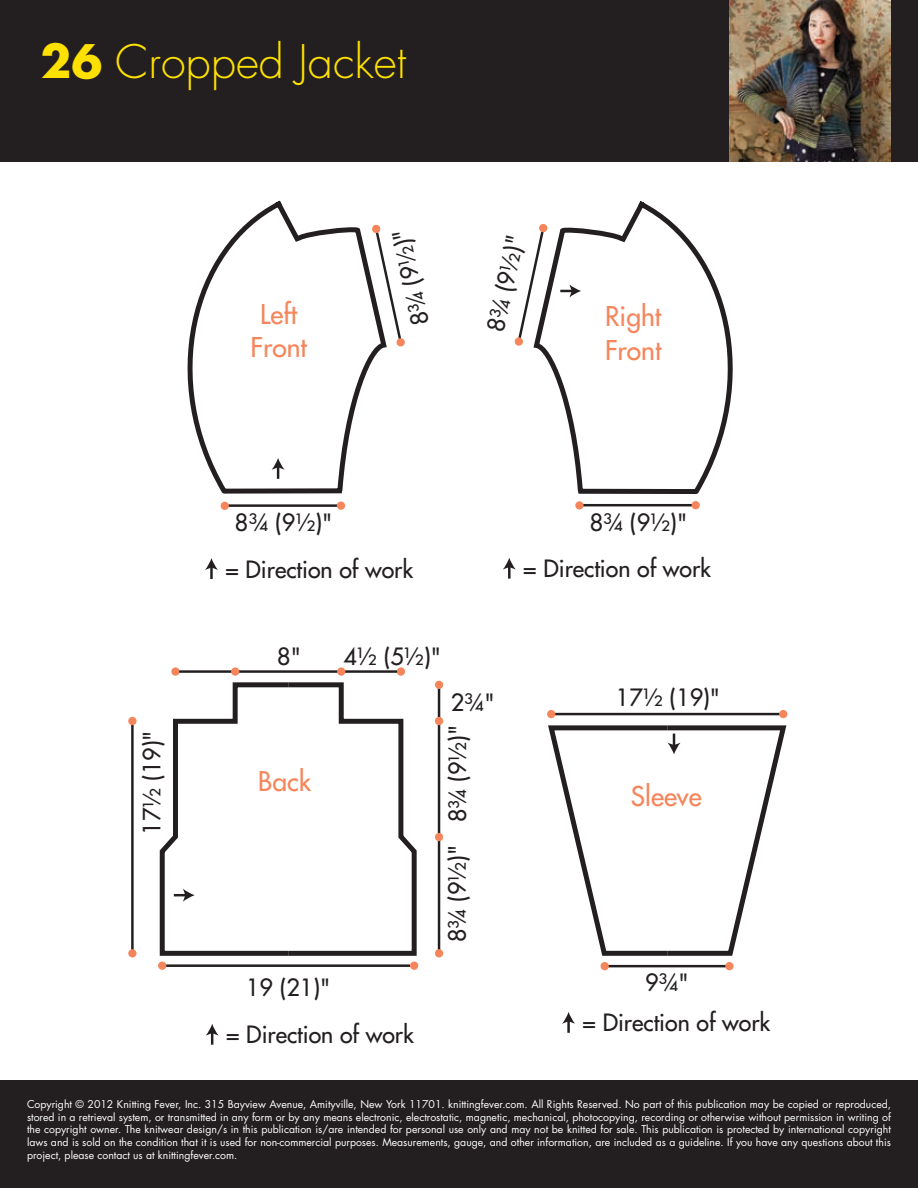
<style>
.page{position:relative;width:918px;height:1188px;background:#fff}
.page>*{position:absolute;margin:0;border:0;box-sizing:border-box;transform-origin:0 0}
.t1{font:300 45px "Futura Std";color:#fee100}
.t2{font:500 26.55px/33.2px "Futura Std";color:#f5865c;text-align:center}
.t3{font:500 23.25px/46.8px "Futura Std";color:#231f20}
.t4{font:10.5px/12.6px "Futura Std";color:#fff;text-align:justify}
.s1{font-weight:700}
</style>
<div class="page">
<svg style="left:205px;top:558px;width:13px;height:21px"></svg>
<svg style="left:187px;top:200px;width:200px;height:294px"></svg>
<hr style="left:227px;top:504px;width:111px;height:3px;background:#231f20">
<div style="left:221px;top:502px;width:8px;height:8px;background:#f5865c;border-radius:50%"></div>
<div style="left:337px;top:501px;width:8px;height:9px;background:#f5865c;border-radius:50%"></div>
<svg style="left:372px;top:224px;width:33px;height:123px"></svg>
<svg style="left:503px;top:558px;width:13px;height:21px"></svg>
<svg style="left:533px;top:201px;width:200px;height:293px"></svg>
<hr style="left:582px;top:504px;width:111px;height:2px;background:#231f20">
<div style="left:575px;top:501px;width:9px;height:9px;background:#f5865c;border-radius:50%"></div>
<div style="left:692px;top:501px;width:8px;height:8px;background:#f5865c;border-radius:50%"></div>
<svg style="left:514px;top:224px;width:34px;height:122px"></svg>
<hr style="left:131px;top:722px;width:3px;height:228px;background:#231f20">
<div style="left:128px;top:949px;width:9px;height:8px;background:#f5865c;border-radius:50%"></div>
<div style="left:128px;top:717px;width:9px;height:8px;background:#f5865c;border-radius:50%"></div>
<hr style="left:438px;top:686px;width:2px;height:265px;background:#231f20">
<div style="left:435px;top:681px;width:8px;height:8px;background:#f5865c;border-radius:50%"></div>
<div style="left:435px;top:717px;width:8px;height:8px;background:#f5865c;border-radius:50%"></div>
<div style="left:435px;top:833px;width:8px;height:8px;background:#f5865c;border-radius:50%"></div>
<div style="left:435px;top:949px;width:8px;height:8px;background:#f5865c;border-radius:50%"></div>
<div style="left:171px;top:667px;width:9px;height:9px;background:#f5865c;border-radius:50%"></div>
<div style="left:397px;top:667px;width:8px;height:9px;background:#f5865c;border-radius:50%"></div>
<hr style="left:179px;top:670px;width:218px;height:3px;background:#231f20">
<div style="left:337px;top:667px;width:8px;height:9px;background:#f5865c;border-radius:50%"></div>
<div style="left:231px;top:667px;width:8px;height:9px;background:#f5865c;border-radius:50%"></div>
<hr style="left:165px;top:964px;width:245px;height:3px;background:#231f20">
<div style="left:158px;top:962px;width:8px;height:8px;background:#f5865c;border-radius:50%"></div>
<div style="left:410px;top:962px;width:8px;height:8px;background:#f5865c;border-radius:50%"></div>
<svg style="left:206px;top:1024px;width:13px;height:21px"></svg>
<svg style="left:159px;top:682px;width:258px;height:274px"></svg>
<svg style="left:562px;top:1012px;width:13px;height:21px"></svg>
<hr style="left:605px;top:965px;width:121px;height:2px;background:#231f20">
<div style="left:601px;top:962px;width:8px;height:8px;background:#f5865c;border-radius:50%"></div>
<div style="left:725px;top:962px;width:9px;height:8px;background:#f5865c;border-radius:50%"></div>
<hr style="left:554px;top:713px;width:227px;height:2px;background:#231f20">
<div style="left:547px;top:710px;width:8px;height:8px;background:#f5865c;border-radius:50%"></div>
<div style="left:779px;top:710px;width:8px;height:8px;background:#f5865c;border-radius:50%"></div>
<svg style="left:548px;top:725px;width:239px;height:231px"></svg>
<div style="left:0;top:0;width:918px;height:162px;background:#231f20"></div>
<img style="left:729px;top:0;width:162px;height:162px">
<div style="left:0;top:1080px;width:918px;height:108px;background:#231f20"></div>
<h1 class="t1" style="left:40px;top:34px;width:367px"><span class="s1">26</span> Cropped Jacket</h1>
<h2 class="t2" style="left:251px;top:298px;width:58px">Left<br>Front</h2>
<h3 class="t3" style="left:398px;top:330px;width:99px;rotate:-102deg">8¾ (9½)"</h3>
<h3 class="t3" style="left:473px;top:326px;width:99px;rotate:-78deg">8¾ (9½)"</h3>
<h2 class="t2" style="left:605px;top:300px;width:58px;text-align:left">Right<br>Front</h2>
<h3 class="t3" style="left:129px;top:835px;width:106px;rotate:-90deg">17½ (19)"</h3>
<h3 class="t3" style="left:235px;top:499px;width:99px">8¾ (9½)"</h3>
<h3 class="t3" style="left:225px;top:546px;width:189px">= Direction of work</h3>
<h3 class="t3" style="left:277px;top:633px;width:25px">8"</h3>
<h3 class="t3" style="left:344px;top:633px;width:99px">4½ (5½)"</h3>
<h2 class="t2" style="left:258px;top:764px;width:54px">Back</h2>
<h3 class="t3" style="left:451px;top:679px;width:45px">2¾"</h3>
<h3 class="t3" style="left:434px;top:822px;width:99px;rotate:-90deg">8¾ (9½)"</h3>
<h3 class="t3" style="left:590px;top:499px;width:99px">8¾ (9½)"</h3>
<h3 class="t3" style="left:523px;top:545px;width:189px">= Direction of work</h3>
<h3 class="t3" style="left:616px;top:674px;width:106px">17½ (19)"</h3>
<h2 class="t2" style="left:631px;top:779px;width:72px">Sleeve</h2>
<h3 class="t3" style="left:226px;top:965px;width:189px;text-indent:20px">19 (21)"<br>= Direction of work</h3>
<h3 class="t3" style="left:434px;top:942px;width:99px;rotate:-90deg">8¾ (9½)"</h3>
<h3 class="t3" style="left:645px;top:959px;width:45px">9¾"</h3>
<h3 class="t3" style="left:583px;top:1000px;width:189px">= Direction of work</h3>
<p class="t4" style="left:27px;top:1098px;width:866px">Copyright © 2012 Knitting Fever, Inc. 315 Bayview Avenue, Amityville, New York 11701. knittingfever.com. All Rights Reserved. No part of this publication may be copied or reproduced, stored in a retrieval system, or transmitted in any form or by any means electronic, electrostatic, magnetic, mechanical, photocopying, recording or otherwise without permission in writing of the copyright owner. The knitwear design/s in this publication is/are intended for personal use only and may not be knitted for sale. This publication is protected by international copyright laws and is sold on the condition that it is used for non-commercial purposes. Measurements, gauge, and other information, are included as a guideline. If you have any questions about this project, please contact us at knittingfever.com.</p>
</div>
